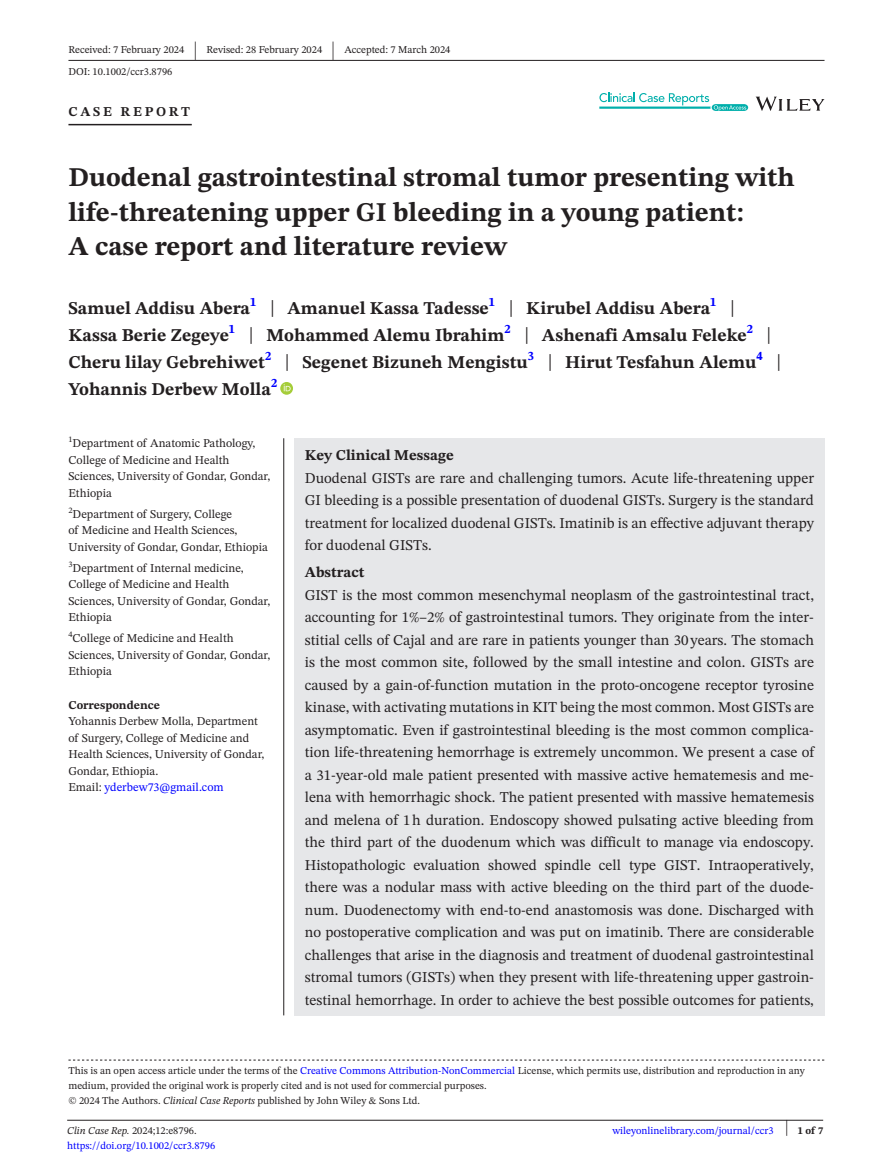
<style>
.page{position:relative;width:893px;height:1174px;background:#fff}
.page>*{position:absolute;margin:0;border:0;box-sizing:border-box;transform-origin:0 0}
.t1{font:700 27px/34.5px "STIX Two Text";color:#231f20}
.t2{font:25.65px "STIX Two Text";color:#231f20;scale:.49 1}
.t3{font:700 18px/27px "STIX Two Text";color:#231f20}
.t4{font:15px/22.5px "STIX Two Text";color:#231f20;text-align:justify}
.t5{font:700 15px "STIX Two Text";color:#231f20}
.t6{font:700 13.5px "STIX Two Text";letter-spacing:.2em;color:#231f20}
.t7{font:12px/16.5px "STIX Two Text";color:#231f20}
.t8{font:700 12px "STIX Two Text";color:#231f20}
.t9{font:10.5px/15px "STIX Two Text";color:#231f20}
.t10{font:10.5px "STIX Two Text";color:#00f}
.t11{font:700 10.5px "STIX Two Text";color:#231f20}
.s1{font-weight:400;font-size:23.4px}
.s2{color:#00f}
.s3{font-style:italic}
.s4{font-weight:400;font-size:22.2px}
</style>
<div class="page">
<hr style="left:67px;top:1119px;width:756px;height:1px;background:#231f20">
<svg style="left:756px;top:97px;width:68px;height:14px"></svg>
<svg style="left:599px;top:93px;width:149px;height:18px"></svg>
<hr style="left:68px;top:60px;width:756px;height:1px;background:#231f20">
<hr style="left:68px;top:124px;width:124px;height:1px;background:#231f20">
<svg style="left:280px;top:382px;width:13px;height:13px"></svg>
<svg style="left:284px;top:384px;width:7px;height:7px"></svg>
<svg style="left:68px;top:1059px;width:756px;height:1px"></svg>
<div style="left:294px;top:438px;width:530px;height:577px;background:#e6e7e9"></div>
<hr style="left:283px;top:438px;width:1px;height:577px;background:#231f20">
<p class="t9" style="left:68px;top:42px;width:117px">Received: 7 February 2024</p>
<h2 class="t2" style="left:194px;top:32px;width:8px">|</h2>
<p class="t9" style="left:206px;top:42px;width:117px">Revised: 28 February 2024</p>
<h2 class="t2" style="left:332px;top:32px;width:8px">|</h2>
<p class="t9" style="left:344px;top:42px;width:108px">Accepted: 7 March 2024</p>
<p class="t9" style="left:68px;top:64px;width:105px">DOI: 10.1002/ccr3.8796</p>
<p class="t6" style="left:68px;top:101px;width:123px">CASE REPORT</p>
<h1 class="t1" style="left:68px;top:161px;width:728px">Duodenal gastrointestinal stromal tumor presenting with life-threatening upper GI bleeding in a young patient:<br>A case report and literature review</h1>
<p class="t3" style="left:68px;top:295px;width:714px">Samuel Addisu Abera<sup>1</sup> <span class="s1">|</span> Amanuel Kassa Tadesse<sup>1</sup> <span class="s1">|</span> Kirubel Addisu Abera<sup>1</sup> <span class="s1">| </span>Kassa Berie Zegeye<sup>1</sup> <span class="s1">|</span> Mohammed Alemu Ibrahim<sup>2</sup> <span class="s1">|</span> Ashenafi Amsalu Feleke<sup>2</sup> <span class="s1">| </span>Cheru lilay Gebrehiwet<sup>2</sup> <span class="s1">|</span> Segenet Bizuneh Mengistu<sup>3</sup> <span class="s1">|</span> Hirut Tesfahun Alemu<sup>4</sup> <span class="s1">| </span>Yohannis Derbew Molla<sup>2</sup></p>
<p class="t7" style="left:68px;top:435px;width:203px"><sup>1</sup>Department of Anatomic Pathology,<br>College of Medicine and Health<br>Sciences, University of Gondar, Gondar,<br>Ethiopia</p>
<p class="t7" style="left:68px;top:505px;width:201px"><sup>2</sup>Department of Surgery, College<br>of Medicine and Health Sciences,<br>University of Gondar, Gondar, Ethiopia</p>
<p class="t7" style="left:68px;top:559px;width:203px"><sup>3</sup>Department of Internal medicine,<br>College of Medicine and Health<br>Sciences, University of Gondar, Gondar,<br>Ethiopia</p>
<p class="t7" style="left:68px;top:630px;width:203px"><sup>4</sup>College of Medicine and Health<br>Sciences, University of Gondar, Gondar,<br>Ethiopia</p>
<p class="t8" style="left:68px;top:696px;width:93px">Correspondence</p>
<p class="t7" style="left:68px;top:712px;width:197px">Yohannis Derbew Molla, Department of Surgery, College of Medicine and<br>Health Sciences, University of Gondar,<br>Gondar, Ethiopia.<br>Email: <span class="s2">yderbew73@gmail.com</span></p>
<p class="t5" style="left:305px;top:444px;width:150px">Key Clinical Message</p>
<p class="t4" style="left:305px;top:466px;width:511px">Duodenal GISTs are rare and challenging tumors. Acute life-threatening upper GI bleeding is a possible presentation of duodenal GISTs. Surgery is the standard treatment for localized duodenal GISTs. Imatinib is an effective adjuvant therapy for duodenal GISTs.</p>
<p class="t5" style="left:305px;top:561px;width:61px">Abstract</p>
<p class="t4" style="left:305px;top:583px;width:511px">GIST is the most common mesenchymal neoplasm of the gastrointestinal tract, accounting for 1%–2% of gastrointestinal tumors. They originate from the inter&shy;stitial cells of Cajal and are rare in patients younger than 30 years. The stomach is the most common site, followed by the small intestine and colon. GISTs are caused by a gain-of-function mutation in the proto-oncogene receptor tyrosine kinase, with activating mutations in KIT being the most common. Most GISTs are asymptomatic. Even if gastrointestinal bleeding is the most common complica&shy;tion life-threatening hemorrhage is extremely uncommon. We present a case of a 31-year-old male patient presented with massive active hematemesis and me&shy;lena with hemorrhagic shock. The patient presented with massive hematemesis and melena of 1h duration. Endoscopy showed pulsating active bleeding from the third part of the duodenum which was difficult to manage via endoscopy.<br>Histopathologic evaluation showed spindle cell type GIST. Intraoperatively, there was a nodular mass with active bleeding on the third part of the duode&shy;num. Duodenectomy with end-to-end anastomosis was done. Discharged with no postoperative complication and was put on imatinib. There are considerable challenges that arise in the diagnosis and treatment of duodenal gastrointestinal stromal tumors (GISTs) when they present with life-threatening upper gastroin&shy;testinal hemorrhage. In order to achieve the best possible outcomes for patients,</p>
<p class="t9" style="left:68px;top:1063px;width:738px">This is an open access article under the terms of the <span class="s2">Creative Commons Attribution-NonCommercial</span> License, which permits use, distribution and reproduction in any medium, provided the original work is properly cited and is not used for commercial purposes.<br>© 2024 The Authors. <span class="s3">Clinical Case Reports</span> published by John Wiley &amp; Sons Ltd.</p>
<p class="t9" style="left:67px;top:1123px;width:131px"><span class="s3">Clin Case Rep.</span> 2024;12:e8796.</p>
<p class="t11" style="left:785px;top:1123px;width:39px"><span class="s4">|</span> 1 of 7</p>
<p class="t10" style="left:67px;top:1138px;width:150px">https://doi.org/10.1002/ccr3.8796</p>
<p class="t10" style="left:612px;top:1123px;width:163px">wileyonlinelibrary.com/journal/ccr3</p>
</div>
